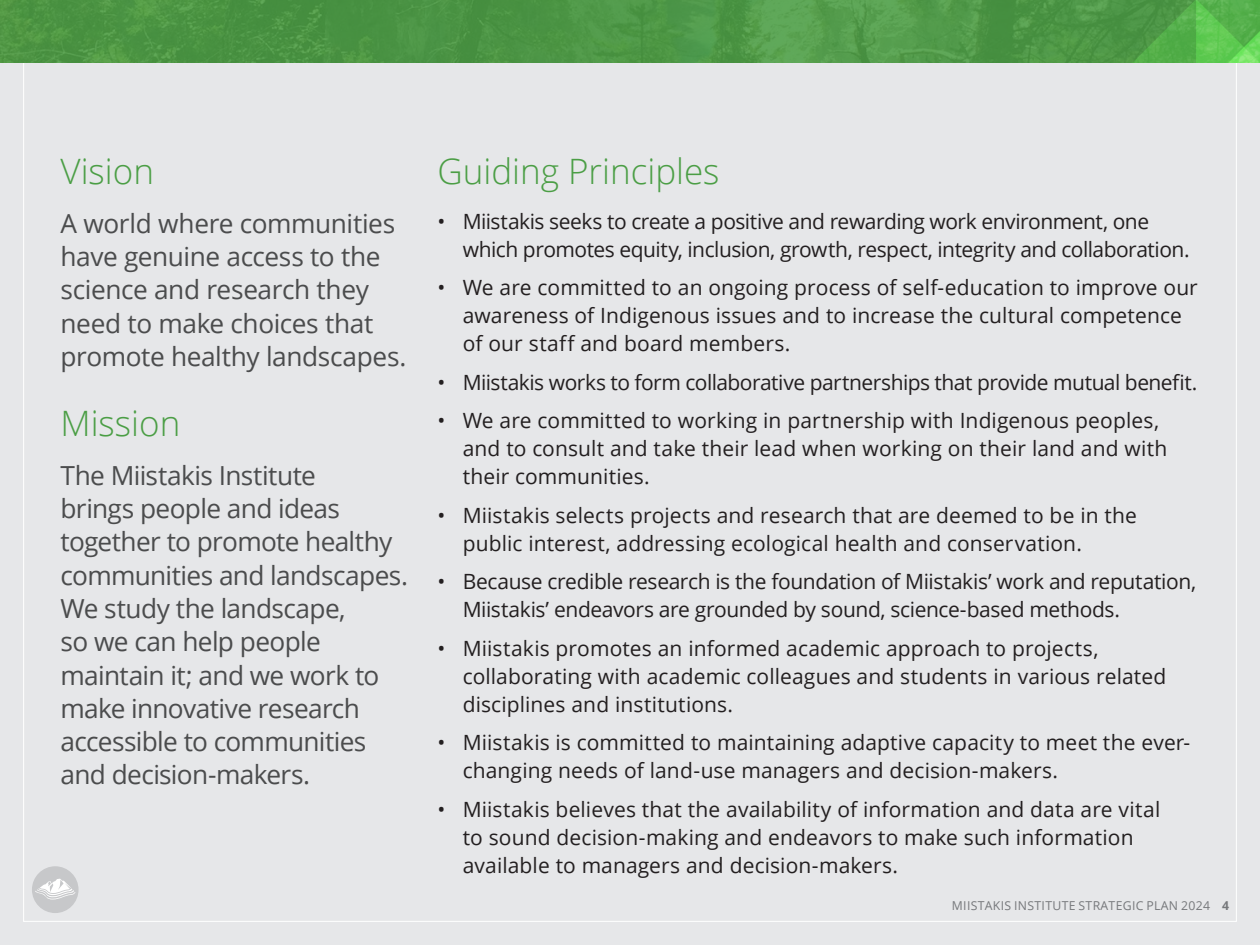
<style>
.page{position:relative;width:1260px;height:945px;background:#e6e7e9}
.page>*{position:absolute;margin:0;border:0;box-sizing:border-box;transform-origin:0 0}
.t1{font:300 35px "Open Sans";color:#4b9e45}
.MIR_Body_copy_large{font:26.25px/33.2px "Open Sans";letter-spacing:-.02em;color:#4b4c4d}
.t2{font:21px/28px "Open Sans";letter-spacing:.005em;color:#231f20}
.t3{font:21px/28px "Open Sans";letter-spacing:-.025em;color:#231f20}
.t4{font:21px/28px "Open Sans";letter-spacing:-.02em;color:#231f20}
.t5{font:12.25px "Open Sans";letter-spacing:.025em;color:#76787b}
.s1{font-weight:700}
</style>
<div class="page">
<img style="left:0;top:0;width:1132px;height:63px">
<svg style="left:1132px;top:0;width:128px;height:63px;background:#56b14c"></svg>
<div style="left:32px;top:866px;width:47px;height:47px;background:#c7c8ca;border-radius:50%"></div>
<svg style="left:35px;top:879px;width:40px;height:21px"></svg>
<p class="t1" style="left:61px;top:148px;width:95px">Vision</p>
<p class="MIR_Body_copy_large" style="left:61px;top:206px;width:347px">A world where communities have genuine access to the science and research they need to make choices that promote healthy landscapes.</p>
<p class="t1" style="left:61px;top:400px;width:121px">Mission</p>
<p class="MIR_Body_copy_large" style="left:61px;top:458px;width:349px">The Miistakis Institute<br>brings people and ideas together to promote healthy communities and landscapes.<br>We study the landscape,<br>so we can help people maintain it; and we work to make innovative research accessible to communities and decision-makers.</p>
<p class="t1" style="left:438px;top:148px;width:284px">Guiding Principles</p>
<p class="t3" style="left:463px;top:207px;width:728px;text-indent:-25px">• Miistakis seeks to create a positive and rewarding work environment, one which promotes equity, inclusion, growth, respect, integrity and collaboration.</p>
<p class="t2" style="left:463px;top:273px;width:737px;text-indent:-25px">• We are committed to an ongoing process of self-education to improve our awareness of Indigenous issues and to increase the cultural competence of our staff and board members.</p>
<p class="t3" style="left:438px;top:368px;width:761px">• Miistakis works to form collaborative partnerships that provide mutual benefit.</p>
<p class="t2" style="left:463px;top:406px;width:706px;text-indent:-25px">• We are committed to working in partnership with Indigenous peoples, and to consult and take their lead when working on their land and with their communities.</p>
<p class="t2" style="left:463px;top:501px;width:676px;text-indent:-25px">• Miistakis selects projects and research that are deemed to be in the public interest, addressing ecological health and conservation.</p>
<p class="t4" style="left:463px;top:567px;width:735px;text-indent:-25px">• Because credible research is the foundation of Miistakis’ work and reputation,<br>Miistakis’ endeavors are grounded by sound, science-based methods.</p>
<p class="t2" style="left:463px;top:634px;width:705px;text-indent:-25px">• Miistakis promotes an informed academic approach to projects, collaborating with academic colleagues and students in various related disciplines and institutions.</p>
<p class="t2" style="left:463px;top:728px;width:729px;text-indent:-25px">• Miistakis is committed to maintaining adaptive capacity to meet the ever&shy;changing needs of land-use managers and decision-makers.</p>
<p class="t2" style="left:463px;top:795px;width:699px;text-indent:-25px">• Miistakis believes that the availability of information and data are vital to sound decision-making and endeavors to make such information available to managers and decision-makers.</p>
<p class="t5" style="left:952px;top:897px;width:279px">MIISTAKIS INSTITUTE STRATEGIC PLAN 2024 <span class="s1">4</span></p>
</div>
